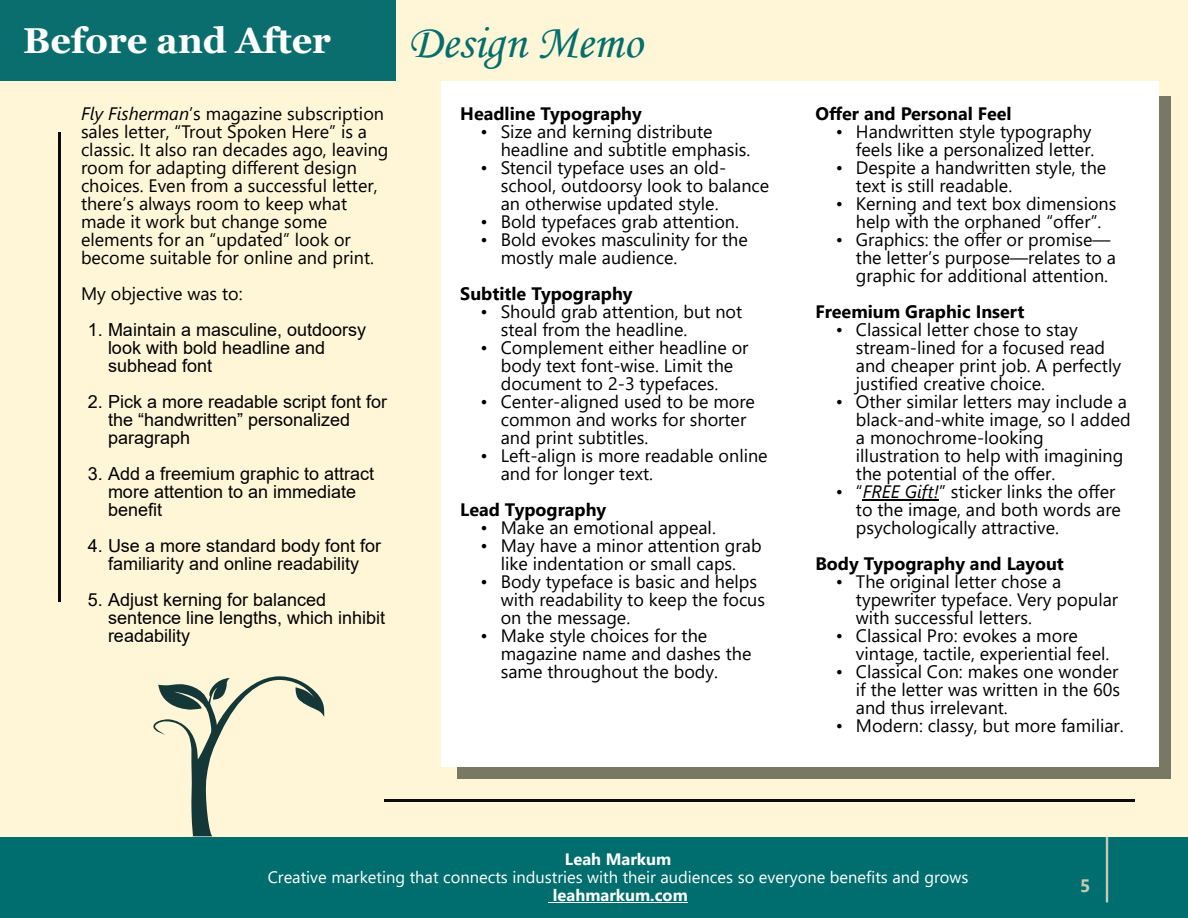
<style>
.page{position:relative;width:1188px;height:918px;background:#fff5d7}
.page>*{position:absolute;margin:0;border:0;box-sizing:border-box;transform-origin:0 0}
.t1{font:48px "Monotype Corsiva";color:#006f6d}
.t2{font:700 36px "Georgia";color:#fff}
.t3{font:18px "Segoe UI";color:#000}
.t4{font:18px "Arial";color:#000}
.t5{font:700 18px "Segoe UI";color:#000}
.t6{font:700 18px "Segoe UI";color:#c8c8b4}
.t7{font:16.5px "Segoe UI";color:#fff}
.t8{font:700 16.5px "Segoe UI";color:#fff}
.s1{font-style:italic}
</style>
<div class="page">
<div style="left:0;top:837px;width:1188px;height:81px;background:#006e6e"></div>
<hr style="left:548px;top:902px;width:140px;height:1px;background:#fff">
<hr style="left:1106px;top:837px;width:2px;height:65px;background:#c8c8b4">
<div style="left:0;top:0;width:396px;height:81px;background:#0a6e6e"></div>
<div style="left:457px;top:96px;width:714px;height:683px;background:#787864"></div>
<div style="left:441px;top:81px;width:718px;height:686px;background:#fff"></div>
<hr style="left:863px;top:499px;width:76px;height:1px;background:#000">
<svg style="left:153px;top:676px;width:172px;height:161px"></svg>
<hr style="left:58px;top:132px;width:2px;height:470px;background:#0a0a0a">
<hr style="left:384px;top:799px;width:750px;height:3px;background:#0a0a0a">
<p class="t2" style="left:23px;top:26px;width:309px">Before and After</p>
<p class="t3" style="left:81px;top:106px;width:305px"><span class="s1">Fly Fisherman</span>’s magazine subscription</p>
<p class="t3" style="left:81px;top:124px;width:288px">sales letter, “Trout Spoken Here” is a</p>
<p class="t3" style="left:81px;top:142px;width:309px">classic. It also ran decades ago, leaving</p>
<p class="t3" style="left:81px;top:160px;width:278px">room for adapting different design</p>
<p class="t3" style="left:81px;top:178px;width:298px">choices. Even from a successful letter,</p>
<p class="t3" style="left:81px;top:196px;width:268px">there’s always room to keep what</p>
<p class="t3" style="left:81px;top:214px;width:248px">made it work but change some</p>
<p class="t3" style="left:81px;top:232px;width:271px">elements for an “updated” look or</p>
<p class="t3" style="left:81px;top:250px;width:295px">become suitable for online and print.</p>
<p class="t3" style="left:81px;top:286px;width:163px">My objective was to:</p>
<p class="t4" style="left:88px;top:322px;width:280px">1. Maintain a masculine, outdoorsy</p>
<p class="t4" style="left:108px;top:340px;width:219px">look with bold headline and</p>
<p class="t4" style="left:108px;top:358px;width:106px">subhead font</p>
<p class="t4" style="left:88px;top:394px;width:301px">2. Pick a more readable script font for</p>
<p class="t4" style="left:108px;top:412px;width:244px">the “handwritten” personalized</p>
<p class="t4" style="left:108px;top:430px;width:84px">paragraph</p>
<p class="t4" style="left:88px;top:466px;width:288px">3. Add a freemium graphic to attract</p>
<p class="t4" style="left:108px;top:484px;width:250px">more attention to an immediate</p>
<p class="t4" style="left:108px;top:502px;width:56px">benefit</p>
<p class="t4" style="left:88px;top:538px;width:295px">4. Use a more standard body font for</p>
<p class="t4" style="left:108px;top:556px;width:253px">familiarity and online readability</p>
<p class="t4" style="left:88px;top:592px;width:240px">5. Adjust kerning for balanced</p>
<p class="t4" style="left:108px;top:610px;width:279px">sentence line lengths, which inhibit</p>
<p class="t4" style="left:108px;top:628px;width:84px">readability</p>
<p class="t1" style="left:408px;top:23px;width:236px">Design Memo</p>
<p class="t5" style="left:460px;top:106px;width:183px">Headline Typography</p>
<p class="t3" style="left:481px;top:124px;width:234px">• Size and kerning distribute</p>
<p class="t3" style="left:501px;top:142px;width:251px">headline and subtitle emphasis.</p>
<p class="t3" style="left:481px;top:160px;width:247px">• Stencil typeface uses an old-</p>
<p class="t3" style="left:501px;top:178px;width:270px">school, outdoorsy look to balance</p>
<p class="t3" style="left:501px;top:196px;width:219px">an otherwise updated style.</p>
<p class="t3" style="left:481px;top:214px;width:260px">• Bold typefaces grab attention.</p>
<p class="t3" style="left:481px;top:232px;width:269px">• Bold evokes masculinity for the</p>
<p class="t3" style="left:501px;top:250px;width:178px">mostly male audience.</p>
<p class="t5" style="left:460px;top:286px;width:174px">Subtitle Typography</p>
<p class="t3" style="left:481px;top:304px;width:263px">• Should grab attention, but not</p>
<p class="t3" style="left:501px;top:322px;width:188px">steal from the headline.</p>
<p class="t3" style="left:481px;top:340px;width:270px">• Complement either headline or</p>
<p class="t3" style="left:501px;top:358px;width:234px">body text font-wise. Limit the</p>
<p class="t3" style="left:501px;top:376px;width:219px">document to 2-3 typefaces.</p>
<p class="t3" style="left:481px;top:394px;width:276px">• Center-aligned used to be more</p>
<p class="t3" style="left:501px;top:412px;width:247px">common and works for shorter</p>
<p class="t3" style="left:501px;top:430px;width:149px">and print subtitles.</p>
<p class="t3" style="left:481px;top:448px;width:289px">• Left-align is more readable online</p>
<p class="t3" style="left:501px;top:466px;width:154px">and for longer text.</p>
<p class="t5" style="left:460px;top:502px;width:148px">Lead Typography</p>
<p class="t3" style="left:481px;top:520px;width:237px">• Make an emotional appeal.</p>
<p class="t3" style="left:481px;top:538px;width:283px">• May have a minor attention grab</p>
<p class="t3" style="left:501px;top:556px;width:237px">like indentation or small caps.</p>
<p class="t3" style="left:481px;top:574px;width:278px">• Body typeface is basic and helps</p>
<p class="t3" style="left:501px;top:592px;width:266px">with readability to keep the focus</p>
<p class="t3" style="left:501px;top:610px;width:131px">on the message.</p>
<p class="t3" style="left:481px;top:628px;width:228px">• Make style choices for the</p>
<p class="t3" style="left:501px;top:646px;width:252px">magazine name and dashes the</p>
<p class="t3" style="left:501px;top:664px;width:219px">same throughout the body.</p>
<p class="t5" style="left:815px;top:106px;width:198px">Offer and Personal Feel</p>
<p class="t3" style="left:836px;top:124px;width:257px">• Handwritten style typography</p>
<p class="t3" style="left:856px;top:142px;width:240px">feels like a personalized letter.</p>
<p class="t3" style="left:836px;top:160px;width:272px">• Despite a handwritten style, the</p>
<p class="t3" style="left:856px;top:178px;width:158px">text is still readable.</p>
<p class="t3" style="left:836px;top:196px;width:282px">• Kerning and text box dimensions</p>
<p class="t3" style="left:856px;top:214px;width:247px">help with the orphaned “offer”.</p>
<p class="t3" style="left:836px;top:232px;width:276px">• Graphics: the offer or promise—</p>
<p class="t3" style="left:856px;top:250px;width:262px">the letter’s purpose—relates to a</p>
<p class="t3" style="left:856px;top:268px;width:254px">graphic for additional attention.</p>
<p class="t5" style="left:815px;top:304px;width:211px">Freemium Graphic Insert</p>
<p class="t3" style="left:836px;top:322px;width:244px">• Classical letter chose to stay</p>
<p class="t3" style="left:856px;top:340px;width:251px">stream-lined for a focused read</p>
<p class="t3" style="left:856px;top:358px;width:267px">and cheaper print job. A perfectly</p>
<p class="t3" style="left:856px;top:376px;width:191px">justified creative choice.</p>
<p class="t3" style="left:836px;top:394px;width:293px">• Other similar letters may include a</p>
<p class="t3" style="left:856px;top:412px;width:276px">black-and-white image, so I added</p>
<p class="t3" style="left:856px;top:430px;width:189px">a monochrome-looking</p>
<p class="t3" style="left:856px;top:448px;width:269px">illustration to help with imagining</p>
<p class="t3" style="left:856px;top:466px;width:201px">the potential of the offer.</p>
<p class="t3" style="left:836px;top:484px;width:281px">• “<span class="s1">FREE Gift!</span>” sticker links the offer</p>
<p class="t3" style="left:856px;top:502px;width:267px">to the image, and both words are</p>
<p class="t3" style="left:856px;top:520px;width:205px">psychologically attractive.</p>
<p class="t5" style="left:815px;top:556px;width:250px">Body Typography and Layout</p>
<p class="t3" style="left:836px;top:574px;width:227px">• The original letter chose a</p>
<p class="t3" style="left:856px;top:592px;width:264px">typewriter typeface. Very popular</p>
<p class="t3" style="left:856px;top:610px;width:178px">with successful letters.</p>
<p class="t3" style="left:836px;top:628px;width:244px">• Classical Pro: evokes a more</p>
<p class="t3" style="left:856px;top:646px;width:255px">vintage, tactile, experiential feel.</p>
<p class="t3" style="left:836px;top:664px;width:284px">• Classical Con: makes one wonder</p>
<p class="t3" style="left:856px;top:682px;width:266px">if the letter was written in the 60s</p>
<p class="t3" style="left:856px;top:700px;width:153px">and thus irrelevant.</p>
<p class="t3" style="left:836px;top:718px;width:290px">• Modern: classy, but more familiar.</p>
<p class="t8" style="left:565px;top:853px;width:108px">Leah Markum</p>
<p class="t7" style="left:268px;top:871px;width:702px">Creative marketing that connects industries with their audiences so everyone benefits and grows</p>
<p class="t8" style="left:553px;top:889px;width:136px">leahmarkum.com</p>
<p class="t6" style="left:1080px;top:879px;width:12px">5</p>
</div>
